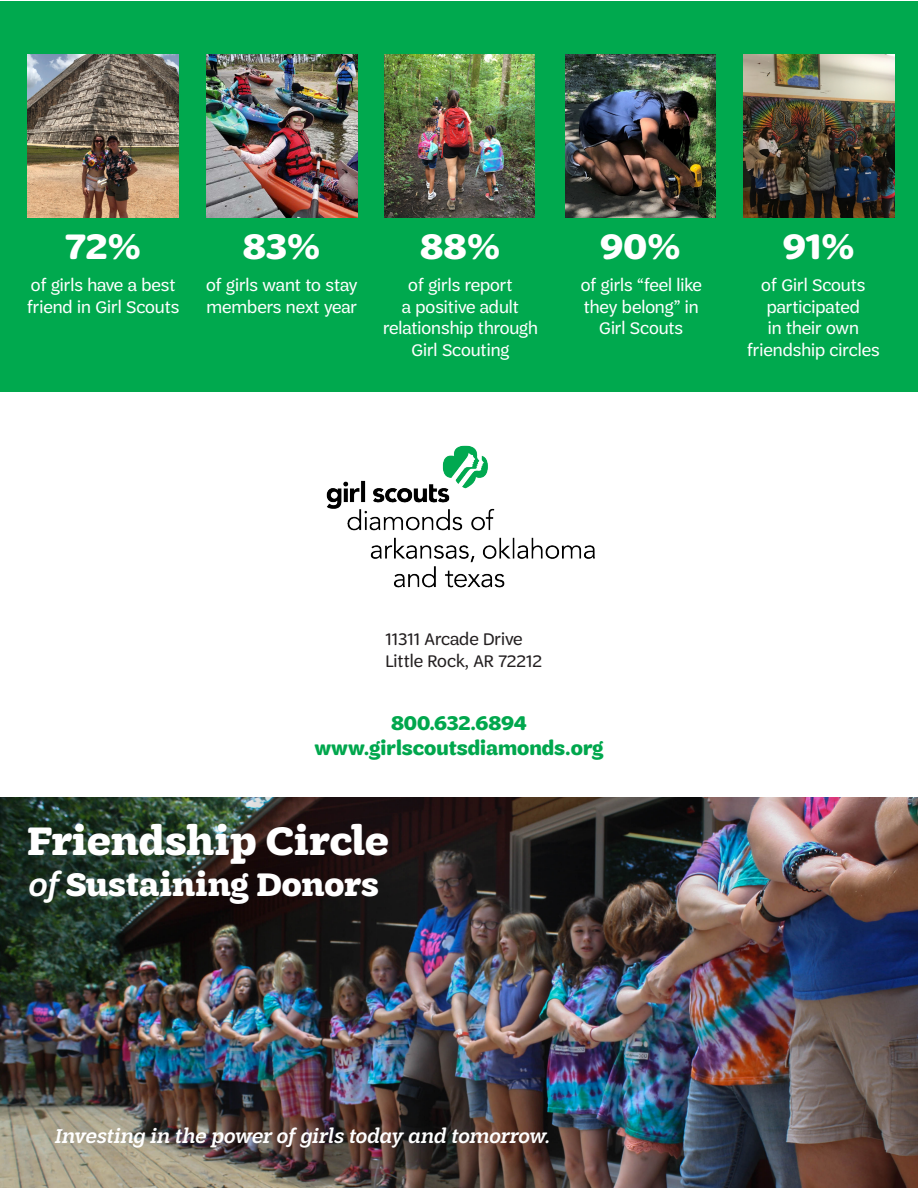
<style>
.page{position:relative;width:918px;height:1188px;background:#fff}
.page>*{position:absolute;margin:0;border:0;box-sizing:border-box;transform-origin:0 0}
.t1{font:700 42px "Trefoil Slab";color:#fff}
.t2{font:700 37.5px "Trefoil Sans";color:#fff}
.t3{font:700 34.5px "Trefoil Slab";color:#fff}
.t4{font:italic 500 21px "Trefoil Slab";letter-spacing:-.015em;color:#fff}
.t5{font:700 21px "Trefoil Sans";color:#00a74d}
.t6{font:18px/21.6px "Trefoil Sans";color:#fff;text-align:center}
.t7{font:18px "Trefoil Sans";color:#231f20}
.s1{font-weight:500;font-style:italic}
</style>
<div class="page">
<div style="left:1px;top:1px;width:917px;height:390px;background:#00a94e"></div>
<img style="left:0;top:797px;width:918px;height:391px">
<img style="left:326px;top:445px;width:269px;height:143px">
<img style="left:384px;top:55px;width:151px;height:163px">
<img style="left:207px;top:54px;width:150px;height:164px">
<img style="left:565px;top:54px;width:151px;height:164px">
<img style="left:744px;top:54px;width:150px;height:164px">
<img style="left:28px;top:54px;width:150px;height:164px">
<p class="t2" style="left:65px;top:226px;width:77px">72%</p>
<p class="t2" style="left:243px;top:226px;width:79px">83%</p>
<p class="t2" style="left:420px;top:226px;width:82px">88%</p>
<p class="t2" style="left:600px;top:226px;width:82px">90%</p>
<p class="t2" style="left:783px;top:226px;width:73px">91%</p>
<p class="t6" style="left:27px;top:274px;width:154px;text-align:left">of girls have a best friend in Girl Scouts</p>
<p class="t6" style="left:206px;top:274px;width:153px;text-align:left">of girls want to stay members next year</p>
<p class="t6" style="left:383px;top:274px;width:156px">of girls report<br>a positive adult relationship through<br>Girl Scouting</p>
<p class="t6" style="left:581px;top:274px;width:123px">of girls “feel like they belong” in<br>Girl Scouts</p>
<p class="t6" style="left:747px;top:274px;width:134px">of Girl Scouts participated<br>in their own friendship circles</p>
<p class="t7" style="left:386px;top:630px;width:138px">11311 Arcade Drive</p>
<p class="t7" style="left:386px;top:651px;width:158px">Little Rock, AR 72212</p>
<p class="t5" style="left:391px;top:711px;width:137px">800.632.6894</p>
<p class="t5" style="left:314px;top:736px;width:291px">www.girlscoutsdiamonds.org</p>
<p class="t1" style="left:27px;top:818px;width:363px">Friendship Circle</p>
<p class="t3" style="left:27px;top:866px;width:353px"><span class="s1">of</span> Sustaining Donors</p>
<p class="t4" style="left:54px;top:1124px;width:497px">Investing in the power of girls today and tomorrow.</p>
</div>
